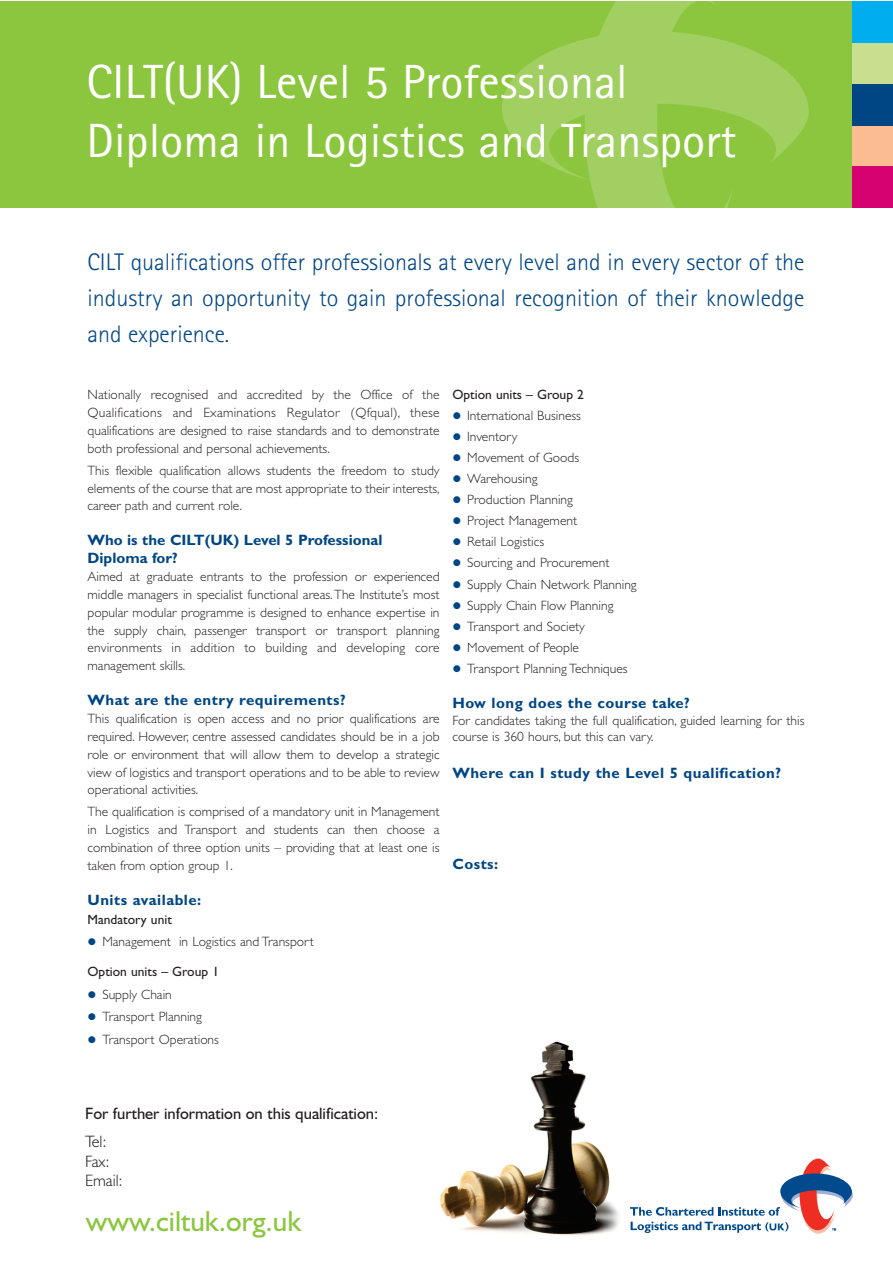
<style>
.page{position:relative;width:893px;height:1263px;background:#fff}
.page>*{position:absolute;margin:0;border:0;box-sizing:border-box;transform-origin:0 0}
.t1{font:48px/58.5px "Rotis Sans Serif";color:#fff}
.t2{font:29.1px "Humanist 521 BT";color:#8bc63e}
.t3{font:300 24px/36px "Rotis Sans Serif";color:#004684;text-align:justify}
.t4{font:16.5px "Humanist 521 BT";color:#231f20}
.t5{font:300 16.5px/19.5px "Humanist 521 BT";color:#231f20}
.t6{font:700 15px "Gill Sans";letter-spacing:.035em;color:#004684}
.t7{font:700 15px/17.9px "Gill Sans";color:#004684}
.t8{font:300 13.5px/17.9px "Gill Sans";color:#231f20;text-align:justify}
.t9{font:13.5px "Gill Sans";color:#231f20}
</style>
<div class="page">
<div style="left:0;top:1px;width:893px;height:207px;background:#8bc63e"></div>
<img style="left:503px;top:1px;width:306px;height:207px">
<div style="left:852px;top:43px;width:41px;height:41px;background:#c7df8e"></div>
<div style="left:852px;top:125px;width:41px;height:42px;background:#fbbc92"></div>
<div style="left:852px;top:1px;width:41px;height:42px;background:#00aeef"></div>
<div style="left:852px;top:84px;width:41px;height:41px;background:#004684"></div>
<div style="left:852px;top:167px;width:41px;height:41px;background:#d60271"></div>
<img style="left:440px;top:1041px;width:179px;height:194px">
<svg style="left:630px;top:1158px;width:223px;height:76px"></svg>
<h1 class="t1" style="left:87px;top:58px;width:651px">CILT(UK) Level 5 Professional<br>Diploma in Logistics and Transport</h1>
<h3 class="t3" style="left:88px;top:246px;width:718px">CILT qualifications offer professionals at every level and in every sector of the industry an opportunity to gain professional recognition of their knowledge and experience.</h3>
<p class="t8" style="left:88px;top:387px;width:354px">Nationally recognised and accredited by the Office of the Qualifications and Examinations Regulator (Qfqual), these qualifications are designed to raise standards and to demonstrate both professional and personal achievements.</p>
<p class="t8" style="left:88px;top:463px;width:354px">This flexible qualification allows students the freedom to study elements of the course that are most appropriate to their interests, career path and current role.</p>
<p class="t7" style="left:88px;top:533px;width:296px">Who is the CILT(UK) Level 5 Professional<br>Diploma for?</p>
<p class="t8" style="left:88px;top:569px;width:354px">Aimed at graduate entrants to the profession or experienced middle managers in specialist functional areas.The Institute’s most popular modular programme is designed to enhance expertise in the supply chain, passenger transport or transport planning environments in addition to building and developing core management skills.</p>
<p class="t6" style="left:88px;top:695px;width:260px">What are the entry requirements?</p>
<p class="t8" style="left:88px;top:711px;width:354px">This qualification is open access and no prior qualifications are required. However, centre assessed candidates should be in a job role or environment that will allow them to develop a strategic view of logistics and transport operations and to be able to review operational activities.</p>
<p class="t8" style="left:88px;top:804px;width:354px">The qualification is comprised of a mandatory unit in Management in Logistics and Transport and students can then choose a combination of three option units – providing that at least one is taken from option group 1.</p>
<p class="t6" style="left:88px;top:895px;width:115px">Units available:</p>
<p class="t9" style="left:88px;top:914px;width:86px">Mandatory unit</p>
<p class="t8" style="left:102px;top:934px;width:213px">Management in Logistics and Transport</p>
<p class="t9" style="left:88px;top:967px;width:133px">Option units – Group 1</p>
<p class="t8" style="left:102px;top:984px;width:118px;line-height:22.5px;text-align:left">Supply Chain<br>Transport Planning<br>Transport Operations</p>
<p class="t9" style="left:452px;top:390px;width:133px">Option units – Group 2</p>
<p class="t8" style="left:467px;top:406px;width:171px;line-height:21px;text-align:left">International Business<br>Inventory<br>Movement of Goods<br>Warehousing<br>Production Planning<br>Project Management<br>Retail Logistics<br>Sourcing and Procurement<br>Supply Chain Network Planning<br>Supply Chain Flow Planning<br>Transport and Society<br>Movement of People<br>Transport Planning Techniques</p>
<p class="t6" style="left:452px;top:698px;width:239px">How long does the course take?</p>
<p class="t8" style="left:452px;top:713px;width:354px;line-height:16.5px">For candidates taking the full qualification, guided learning for this course is 360 hours, but this can vary.</p>
<p class="t6" style="left:452px;top:768px;width:330px">Where can I study the Level 5 qualification?</p>
<p class="t6" style="left:452px;top:858px;width:47px">Costs:</p>
<p class="t4" style="left:85px;top:1107px;width:295px">For further information on this qualification:</p>
<p class="t5" style="left:85px;top:1133px;width:39px">Tel:<br>Fax:<br>Email:</p>
<h2 class="t2" style="left:86px;top:1209px;width:217px">www.ciltuk.org.uk</h2>
</div>
